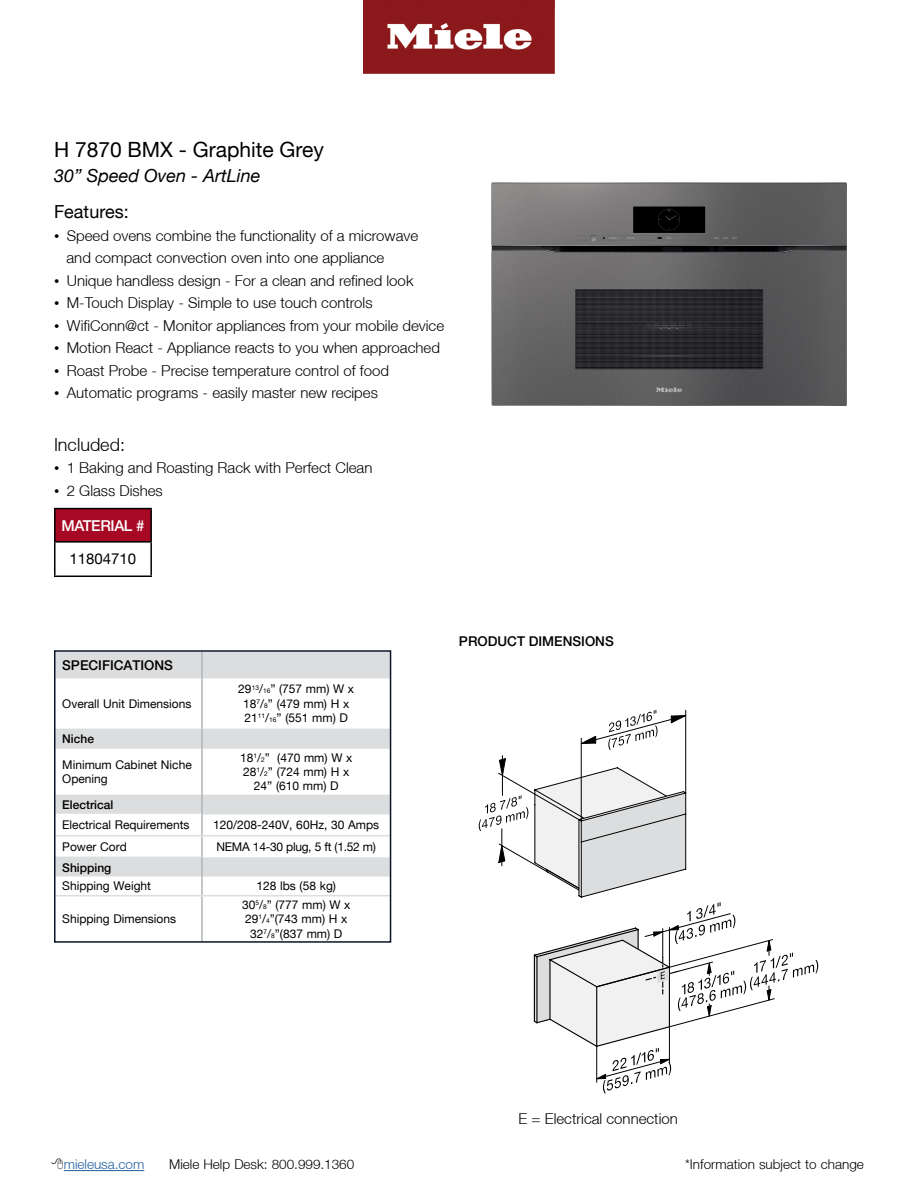
<style>
.page{position:relative;width:918px;height:1188px;background:#fff}
.page>*{position:absolute;margin:0;border:0;box-sizing:border-box;transform-origin:0 0}
.t1{font:21px "Helvetica Neue LT";color:#000}
.t2{font:italic 18px "Helvetica Neue LT";color:#000}
.t3{font:18px "Helvetica Neue LT";color:#000}
.t4{font:300 18px "Helvetica Neue LT";color:#000}
.t5{font:300 15px/22.5px "Helvetica Neue LT";color:#000}
.t6{font:500 15px "Helvetica Neue LT";letter-spacing:-.025em;color:#fff}
.t7{font:15px "Helvetica Neue LT";color:#000}
.t8{font:300 13.5px "Helvetica Neue LT";color:#000}
.t9{font:500 13.5px "Helvetica Neue LT";color:#000}
.t10{font:300 13.5px "Helvetica Neue LT";color:#215e9e}
.t11{font:12px/14.4px "Helvetica Neue LT";color:#000;text-align:center}
.t12{font:12px "Helvetica Neue LT";letter-spacing:-.025em;color:#000}
.t13{font:500 12px "Helvetica Neue LT";color:#000}
.s1{font-family:"Times New Roman";font-weight:400}
.s2{font-size:6.6px}
</style>
<div class="page">
<img style="left:363px;top:0;width:192px;height:73px">
<hr style="left:64px;top:1170px;width:80px;height:1px;background:#215e9e">
<img style="left:491px;top:183px;width:355px;height:222px">
<div style="left:55px;top:509px;width:96px;height:33px;background:#a70925"></div>
<hr style="left:54px;top:508px;width:98px;height:1px;background:#000">
<hr style="left:54px;top:509px;width:2px;height:32px;background:#000">
<hr style="left:150px;top:509px;width:2px;height:32px;background:#000">
<hr style="left:54px;top:541px;width:98px;height:2px;background:#000">
<hr style="left:54px;top:543px;width:2px;height:33px;background:#000">
<hr style="left:150px;top:543px;width:2px;height:33px;background:#000">
<hr style="left:54px;top:576px;width:98px;height:1px;background:#000">
<svg style="left:57px;top:653px;width:331px;height:224px"></svg>
<hr style="left:201px;top:652px;width:2px;height:26px;background:#b1b4b6">
<hr style="left:201px;top:678px;width:2px;height:51px;background:#b1b4b6">
<hr style="left:201px;top:729px;width:2px;height:20px;background:#b1b4b6">
<hr style="left:201px;top:749px;width:2px;height:46px;background:#b1b4b6">
<hr style="left:201px;top:795px;width:2px;height:20px;background:#b1b4b6">
<hr style="left:201px;top:815px;width:2px;height:20px;background:#b1b4b6">
<hr style="left:201px;top:836px;width:2px;height:21px;background:#b1b4b6">
<hr style="left:201px;top:857px;width:2px;height:20px;background:#b1b4b6">
<svg style="left:201px;top:877px;width:2px;height:18px"></svg>
<hr style="left:201px;top:896px;width:2px;height:45px;background:#b1b4b6">
<hr style="left:56px;top:814px;width:145px;height:1px;background:#fff">
<hr style="left:56px;top:835px;width:146px;height:1px;background:#dcddde">
<hr style="left:202px;top:835px;width:188px;height:1px;background:#dcddde">
<hr style="left:56px;top:857px;width:145px;height:1px;background:#dcddde">
<hr style="left:56px;top:895px;width:146px;height:1px;background:#dcddde">
<hr style="left:202px;top:895px;width:188px;height:1px;background:#dcddde">
<div style="left:54px;top:650px;width:337px;height:293px;border:2px solid #0b1328"></div>
<svg style="left:479px;top:710px;width:339px;height:384px"></svg>
<h1 class="t1" style="left:54px;top:137px;width:271px">H 7870 BMX - Graphite Grey</h1>
<p class="t2" style="left:54px;top:165px;width:208px">30” Speed Oven - ArtLine</p>
<p class="t3" style="left:54px;top:201px;width:76px">Features:</p>
<p class="t5" style="left:67px;top:224px;width:353px;text-indent:-13px"><span class="s1">•</span> Speed ovens combine the functionality of a microwave and compact convection oven into one appliance</p>
<p class="t5" style="left:54px;top:269px;width:361px"><span class="s1">•</span> Unique handless design - For a clean and refined look</p>
<p class="t5" style="left:54px;top:291px;width:320px"><span class="s1">•</span> M-Touch Display - Simple to use touch controls</p>
<p class="t5" style="left:54px;top:314px;width:392px"><span class="s1">•</span> WifiConn@ct - Monitor appliances from your mobile device</p>
<p class="t5" style="left:54px;top:336px;width:387px"><span class="s1">•</span> Motion React - Appliance reacts to you when approached</p>
<p class="t5" style="left:54px;top:359px;width:337px"><span class="s1">•</span> Roast Probe - Precise temperature control of food</p>
<p class="t5" style="left:54px;top:381px;width:325px"><span class="s1">•</span> Automatic programs - easily master new recipes</p>
<p class="t4" style="left:54px;top:433px;width:73px">Included:</p>
<p class="t5" style="left:54px;top:456px;width:320px"><span class="s1">•</span> 1 Baking and Roasting Rack with Perfect Clean</p>
<p class="t5" style="left:54px;top:479px;width:110px"><span class="s1">•</span> 2 Glass Dishes</p>
<p class="t6" style="left:62px;top:516px;width:84px">MATERIAL #</p>
<p class="t7" style="left:70px;top:550px;width:68px">11804710</p>
<p class="t9" style="left:62px;top:657px;width:112px">SPECIFICATIONS</p>
<p class="t11" style="left:62px;top:696px;width:131px">Overall Unit Dimensions</p>
<p class="t11" style="left:238px;top:682px;width:117px">29<sup>13</sup>/<span class="s2">16</span>” (757 mm) W x<br>18<sup>7</sup>/<span class="s2">8</span>” (479 mm) H x<br>21<sup>11</sup>/<span class="s2">16</span>” (551 mm) D</p>
<p class="t13" style="left:62px;top:732px;width:33px">Niche</p>
<p class="t11" style="left:62px;top:757px;width:131px;text-align:left">Minimum Cabinet Niche<br>Opening</p>
<p class="t11" style="left:240px;top:750px;width:114px">18<sup>1</sup>/<span class="s2">2</span>” (470 mm) W x<br>28<sup>1</sup>/<span class="s2">2</span>” (724 mm) H x<br>24” (610 mm) D</p>
<p class="t13" style="left:62px;top:797px;width:53px">Electrical</p>
<p class="t11" style="left:62px;top:818px;width:129px">Electrical Requirements</p>
<p class="t11" style="left:213px;top:817px;width:167px">120/208-240V, 60Hz, 30 Amps</p>
<p class="t11" style="left:62px;top:839px;width:66px">Power Cord</p>
<p class="t12" style="left:217px;top:840px;width:161px">NEMA 14-30 plug, 5 ft (1.52 m)</p>
<p class="t13" style="left:62px;top:860px;width:51px">Shipping</p>
<p class="t11" style="left:62px;top:878px;width:90px">Shipping Weight</p>
<p class="t11" style="left:257px;top:878px;width:81px">128 lbs (58 kg)</p>
<p class="t11" style="left:62px;top:911px;width:115px">Shipping Dimensions</p>
<p class="t11" style="left:242px;top:897px;width:110px">30<sup>5</sup>/<span class="s2">8</span>” (777 mm) W x<br>29<sup>1</sup>/<span class="s2">4</span>”(743 mm) H x<br>32<sup>7</sup>/<span class="s2">8</span>”(837 mm) D</p>
<p class="t9" style="left:459px;top:634px;width:156px">PRODUCT DIMENSIONS</p>
<p class="t5" style="left:519px;top:1107px;width:161px">E = Electrical connection</p>
<p class="t10" style="left:64px;top:1156px;width:82px">mieleusa.com</p>
<p class="t8" style="left:169px;top:1156px;width:187px">Miele Help Desk: 800.999.1360</p>
<p class="t8" style="left:685px;top:1156px;width:180px">*Information subject to change</p>
</div>
